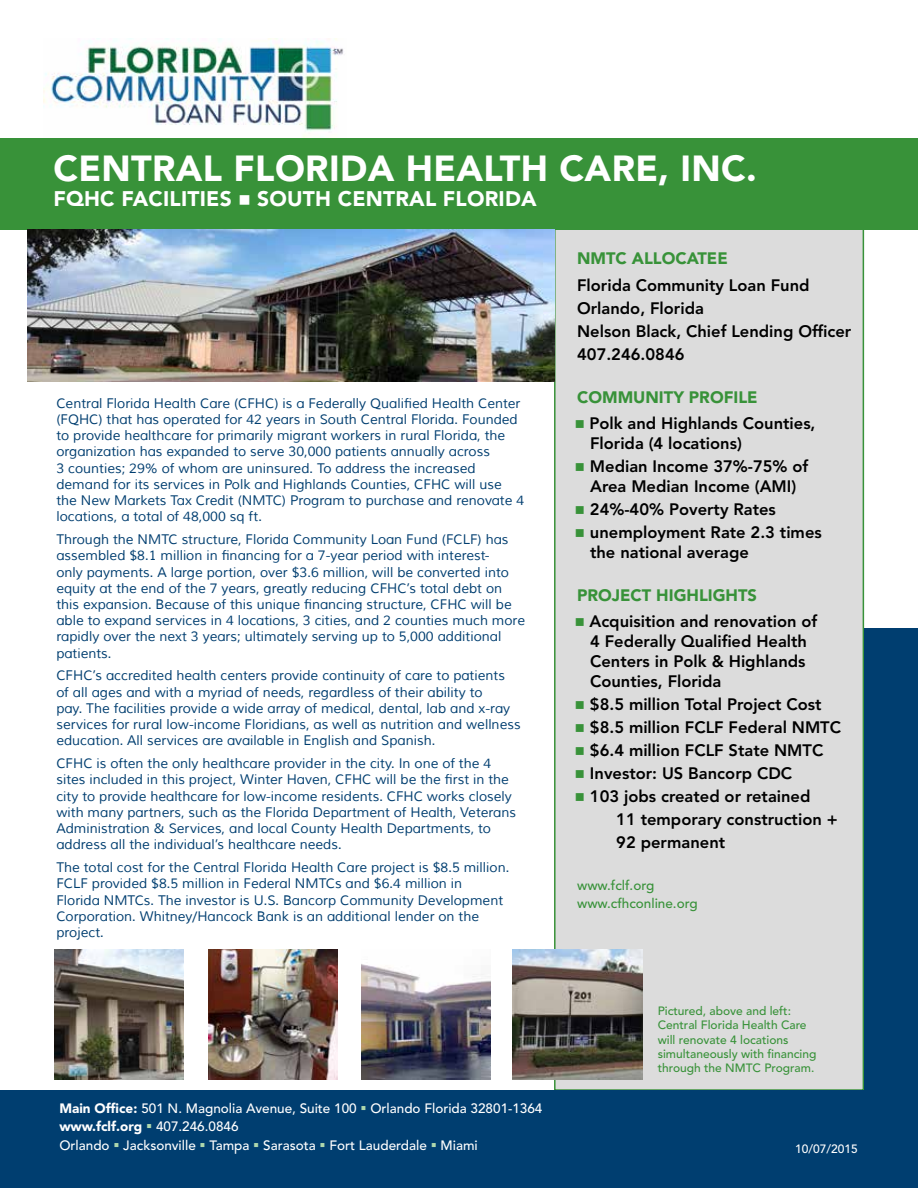
<style>
.page{position:relative;width:918px;height:1188px;background:#fff}
.page>*{position:absolute;margin:0;border:0;box-sizing:border-box;transform-origin:0 0}
.t1{font:900 36px "Avenir LT Std";letter-spacing:.01em;color:#fff}
.t2{font:900 21px "Avenir LT Std";letter-spacing:.01em;color:#fff}
.t3{font:800 16.5px/19.8px "Avenir LT Std";color:#000}
.t4{font:900 16.5px "Avenir LT Std";color:#389239}
.t5{font:13.5px/16.2px "Muli";color:#003e70}
.t6{font:500 13.5px/18.3px "Avenir LT Std";color:#fff}
.t7{font:500 13.5px/17.2px "Avenir LT Std";color:#389239}
.t8{font:500 12px/14.4px "Avenir LT Std";color:#389239}
.t9{font:500 12px "Avenir LT Std";color:#fff}
.s1{font-weight:900}
.s2{color:#aed8ad}
.s3{color:#389239}
</style>
<div class="page">
<div style="left:555px;top:229px;width:308px;height:861px;background:#dcdcdc"></div>
<div style="left:554px;top:228px;width:310px;height:863px;border:2px solid #389239"></div>
<div style="left:864px;top:629px;width:54px;height:559px;background:#003e70"></div>
<img style="left:44px;top:38px;width:299px;height:99px">
<div style="left:0;top:138px;width:918px;height:92px;background:#389239"></div>
<div style="left:0;top:1091px;width:918px;height:97px;background:#003e70"></div>
<img style="left:208px;top:950px;width:130px;height:129px">
<img style="left:27px;top:230px;width:527px;height:151px">
<img style="left:54px;top:950px;width:130px;height:129px">
<img style="left:361px;top:964px;width:130px;height:115px">
<img style="left:512px;top:950px;width:130px;height:129px">
<h1 class="t1" style="left:53px;top:147px;width:705px">CENTRAL FLORIDA HEALTH CARE, INC.</h1>
<h2 class="t2" style="left:53px;top:186px;width:485px">FQHC FACILITIES ■ SOUTH CENTRAL FLORIDA</h2>
<p class="t5" style="left:56px;top:395px;width:469px">Central Florida Health Care (CFHC) is a Federally Qualified Health Center (FQHC) that has operated for 42 years in South Central Florida. Founded to provide healthcare for primarily migrant workers in rural Florida, the organization has expanded to serve 30,000 patients annually across<br>3 counties; 29% of whom are uninsured. To address the increased demand for its services in Polk and Highlands Counties, CFHC will use the New Markets Tax Credit (NMTC) Program to purchase and renovate 4 locations, a total of 48,000 sq ft.</p>
<p class="t5" style="left:56px;top:532px;width:470px">Through the NMTC structure, Florida Community Loan Fund (FCLF) has assembled $8.1 million in financing for a 7-year period with interest-<br>only payments. A large portion, over $3.6 million, will be converted into equity at the end of the 7 years, greatly reducing CFHC’s total debt on this expansion. Because of this unique financing structure, CFHC will be able to expand services in 4 locations, 3 cities, and 2 counties much more rapidly over the next 3 years; ultimately serving up to 5,000 additional patients.</p>
<p class="t5" style="left:56px;top:668px;width:466px">CFHC’s accredited health centers provide continuity of care to patients of all ages and with a myriad of needs, regardless of their ability to<br>pay. The facilities provide a wide array of medical, dental, lab and x-ray services for rural low-income Floridians, as well as nutrition and wellness education. All services are available in English and Spanish.</p>
<p class="t5" style="left:56px;top:756px;width:461px">CFHC is often the only healthcare provider in the city. In one of the 4 sites included in this project, Winter Haven, CFHC will be the first in the city to provide healthcare for low-income residents. CFHC works closely with many partners, such as the Florida Department of Health, Veterans Administration &amp; Services, and local County Health Departments, to address all the individual’s healthcare needs.</p>
<p class="t5" style="left:56px;top:860px;width:454px">The total cost for the Central Florida Health Care project is $8.5 million.<br>FCLF provided $8.5 million in Federal NMTCs and $6.4 million in<br>Florida NMTCs. The investor is U.S. Bancorp Community Development Corporation. Whitney/Hancock Bank is an additional lender on the project.</p>
<p class="t6" style="left:59px;top:1100px;width:485px"><span class="s1">Main Office:</span> 501 N. Magnolia Avenue, Suite 100 <span class="s2">▪</span> Orlando Florida 32801-1364 <span class="s1">www.fclf.org</span> <span class="s2">▪</span> 407.246.0846<br>Orlando <span class="s2">▪</span> Jacksonville <span class="s2">▪</span> Tampa <span class="s2">▪</span> Sarasota <span class="s2">▪</span> Fort Lauderdale <span class="s2">▪</span> Miami</p>
<p class="t4" style="left:577px;top:249px;width:152px">NMTC ALLOCATEE</p>
<p class="t3" style="left:577px;top:274px;width:276px;line-height:23.1px">Florida Community Loan Fund<br>Orlando, Florida<br>Nelson Black, Chief Lending Officer<br>407.246.0846</p>
<p class="t4" style="left:577px;top:387px;width:182px">COMMUNITY PROFILE</p>
<p class="t3" style="left:590px;top:414px;width:227px;text-indent:-15px"><span class="s3">■</span> Polk and Highlands Counties,<br>Florida (4 locations)</p>
<p class="t3" style="left:575px;top:457px;width:235px;text-align:center"><span class="s3">■</span> Median Income 37%-75% of<br>Area Median Income (AMI)</p>
<p class="t3" style="left:575px;top:499px;width:202px"><span class="s3">■</span> 24%-40% Poverty Rates</p>
<p class="t3" style="left:590px;top:522px;width:233px;text-indent:-15px"><span class="s3">■</span> unemployment Rate 2.3 times the national average</p>
<p class="t4" style="left:577px;top:585px;width:181px">PROJECT HIGHLIGHTS</p>
<p class="t3" style="left:590px;top:612px;width:229px;text-indent:-15px"><span class="s3">■</span> Acquisition and renovation of<br>4 Federally Qualified Health<br>Centers in Polk &amp; Highlands<br>Counties, Florida</p>
<p class="t3" style="left:575px;top:694px;width:248px"><span class="s3">■</span> $8.5 million Total Project Cost</p>
<p class="t3" style="left:575px;top:717px;width:268px"><span class="s3">■</span> $8.5 million FCLF Federal NMTC</p>
<p class="t3" style="left:575px;top:740px;width:250px"><span class="s3">■</span> $6.4 million FCLF State NMTC</p>
<p class="t3" style="left:575px;top:763px;width:219px"><span class="s3">■</span> Investor: US Bancorp CDC</p>
<p class="t3" style="left:616px;top:785px;width:223px;line-height:23.1px;text-indent:-41px"><span class="s3">■</span> 103 jobs created or retained<br>11 temporary construction +<br>92 permanent</p>
<p class="t7" style="left:577px;top:877px;width:122px">www.fclf.org www.cfhconline.org</p>
<p class="t8" style="left:658px;top:1004px;width:160px">Pictured, above and left:<br>Central Florida Health Care will renovate 4 locations simultaneously with financing through the NMTC Program.</p>
<p class="t9" style="left:795px;top:1142px;width:64px">10/07/2015</p>
</div>
